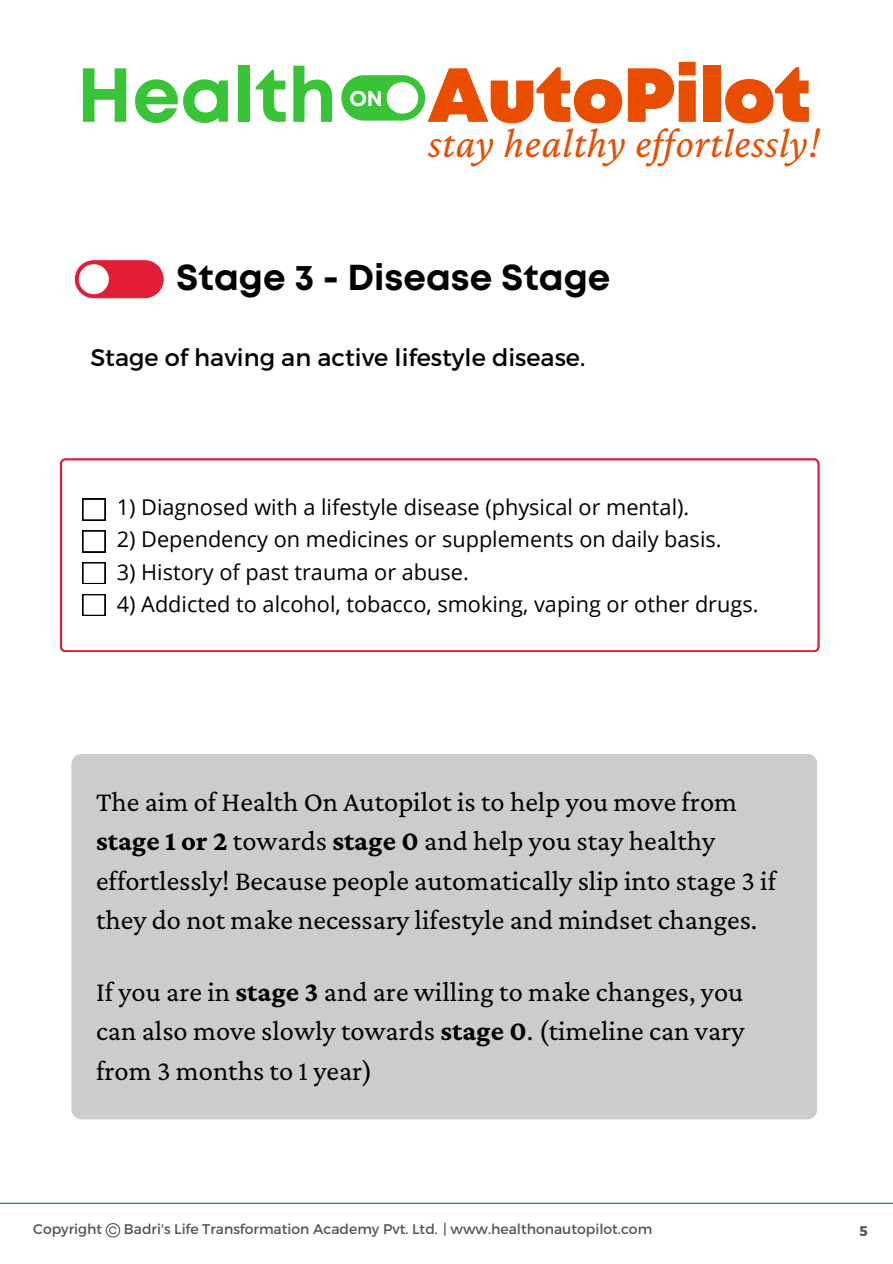
<style>
.page{position:relative;width:893px;height:1264px;background:#fff}
.page>*{position:absolute;margin:0;border:0;box-sizing:border-box;transform-origin:0 0}
.t1{font:900 76.5px "Mont";color:#e84d00}
.t2{font:italic 42.3px "Crimson Pro";letter-spacing:.02em;color:#e84d00}
.t3{font:700 36px "Mont";color:#000}
.t4{font:28.5px/39.3px "Crimson Pro";color:#000}
.t5{font:24px "Montserrat";color:#000}
.t6{font:21.75px "Open Sans";color:#000}
.t7{font:700 21.3px "Mont";color:#fff}
.t8{font:13.95px "Montserrat";color:#545454}
.t9{font:700 13.95px "Montserrat";color:#545454}
.s1{font-weight:700;color:#39c438}
.s2{font-weight:700}
</style>
<div class="page">
<svg style="left:341px;top:75px;width:84px;height:46px"></svg>
<div style="left:75px;top:260px;width:89px;height:38px;background:#e21d36;border-radius:19px"></div>
<div style="left:79px;top:264px;width:30px;height:30px;background:#fff;border-radius:50%"></div>
<hr style="left:0;top:1202px;width:892px;height:1px;background:#008037">
<svg style="left:106px;top:1223px;width:14px;height:14px"></svg>
<div style="left:71px;top:754px;width:746px;height:365px;background:#ccc;border-radius:10px"></div>
<svg style="left:60px;top:458px;width:759px;height:193px"></svg>
<svg style="left:82px;top:499px;width:23px;height:21px"></svg>
<svg style="left:82px;top:530px;width:23px;height:22px"></svg>
<svg style="left:82px;top:562px;width:23px;height:22px"></svg>
<svg style="left:82px;top:594px;width:23px;height:21px"></svg>
<p class="t1" style="left:77px;top:66px;width:735px"><span class="s1">Health</span> AutoPilot</p>
<p class="t7" style="left:349px;top:90px;width:35px">ON</p>
<p class="t2" style="left:428px;top:119px;width:392px">stay healthy effortlessly!</p>
<p class="t3" style="left:176px;top:264px;width:435px">Stage 3 - Disease Stage</p>
<p class="t5" style="left:90px;top:341px;width:496px">Stage of having an active lifestyle disease.</p>
<p class="t6" style="left:117px;top:491px;width:574px">1) Diagnosed with a lifestyle disease (physical or mental).</p>
<p class="t6" style="left:117px;top:524px;width:606px">2) Dependency on medicines or supplements on daily basis.</p>
<p class="t6" style="left:117px;top:556px;width:353px">3) History of past trauma or abuse.</p>
<p class="t6" style="left:117px;top:589px;width:643px">4) Addicted to alcohol, tobacco, smoking, vaping or other drugs.</p>
<p class="t4" style="left:96px;top:781px;width:681px">The aim of Health On Autopilot is to help you move from <span class="s2">stage 1 or 2</span> towards <span class="s2">stage 0</span> and help you stay healthy effortlessly! Because people automatically slip into stage 3 if they do not make necessary lifestyle and mindset changes.</p>
<p class="t4" style="left:96px;top:971px;width:649px;text-align:justify">If you are in <span class="s2">stage 3</span> and are willing to make changes, you can also move slowly towards <span class="s2">stage 0</span>. (timeline can vary from 3 months to 1 year)</p>
<p class="t8" style="left:33px;top:1219px;width:70px">Copyright</p>
<p class="t8" style="left:124px;top:1219px;width:529px">Badri's Life Transformation Academy Pvt. Ltd. | www.healthonautopilot.com</p>
<p class="t9" style="left:859px;top:1222px;width:10px">5</p>
</div>
